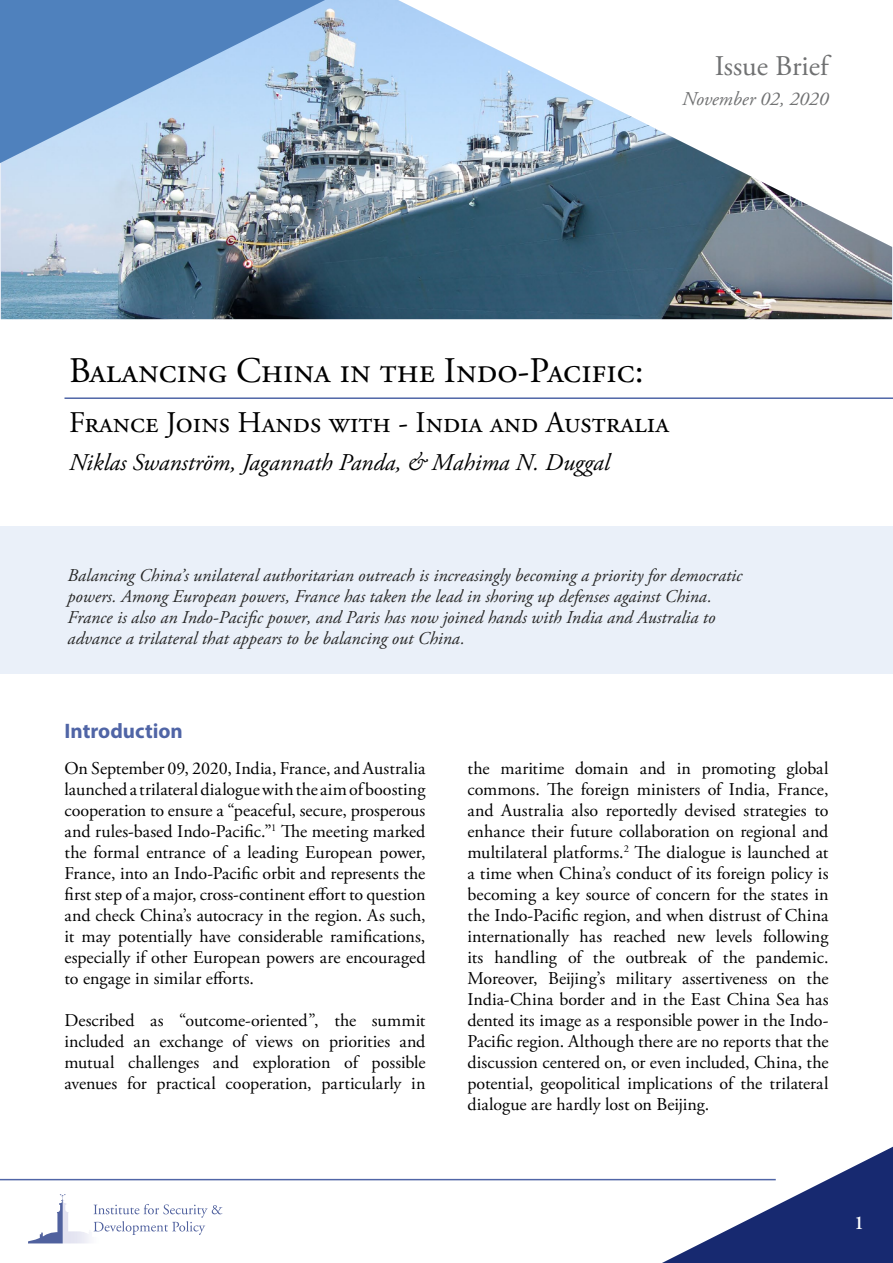
<style>
.page{position:relative;width:893px;height:1263px;background:#fff}
.page>*{position:absolute;margin:0;border:0;box-sizing:border-box;transform-origin:0 0}
.t1{font:36px "Adobe Garamond Pro";color:#000}
.t2{font:30px "Adobe Garamond Pro";color:#000}
.t3{font:28.5px "Adobe Garamond Pro";color:#707172}
.t4{font:italic 24px "Adobe Garamond Pro";color:#000}
.t5{font:700 21px "Myriad Pro";color:#5065a6}
.t6{font:italic 19.5px "Adobe Garamond Pro";color:#707172}
.t7{font:600 19.5px "Adobe Garamond Pro";color:#fff}
.t8{font:18px/21px "Adobe Garamond Pro";color:#000;text-align:justify}
.t9{font:italic 18px/21px "Adobe Garamond Pro";color:#000}
</style>
<div class="page">
<img style="left:1px;top:0;width:891px;height:319px">
<svg style="left:0;top:0;width:350px;height:170px;background:#82a6cf"></svg>
<svg style="left:637px;top:1146px;width:256px;height:117px"></svg>
<hr style="left:0;top:1179px;width:776px;height:1px;background:#5066a7">
<svg style="left:28px;top:1194px;width:38px;height:49px"></svg>
<svg style="left:94px;top:1204px;width:128px;height:31px"></svg>
<div style="left:0;top:526px;width:893px;height:148px;background:#e7eef8"></div>
<hr style="left:64px;top:397px;width:829px;height:2px;background:#5066a7">
<h3 class="t3" style="left:715px;top:49px;width:119px">Issue Brief</h3>
<p class="t6" style="left:682px;top:87px;width:148px">November 02, 2020</p>
<h1 class="t1" style="left:69px;top:349px;width:576px">Balancing China in the Indo-Pacific:</h1>
<h2 class="t2" style="left:69px;top:404px;width:601px">France Joins Hands with - India and Australia</h2>
<h3 class="t4" style="left:69px;top:448px;width:542px">Niklas Swanström, Jagannath Panda, &amp; Mahima N. Duggal</h3>
<p class="t9" style="left:68px;top:565px;width:676px">Balancing China’s unilateral authoritarian outreach is increasingly becoming a priority for democratic powers. Among European powers, France has taken the lead in shoring up defenses against China.<br>France is also an Indo-Pacific power, and Paris has now joined hands with India and Australia to advance a trilateral that appears to be balancing out China.</p>
<p class="t5" style="left:64px;top:717px;width:120px">Introduction</p>
<p class="t8" style="left:64px;top:758px;width:363px">On September 09, 2020, India, France, and Australia launched a trilateral dialogue with the aim of boosting cooperation to ensure a “peaceful, secure, prosperous and rules-based Indo-Pacific.”<sup>1</sup> The meeting marked the formal entrance of a leading European power, France, into an Indo-Pacific orbit and represents the first step of a major, cross-continent effort to question and check China’s autocracy in the region. As such, it may potentially have considerable ramifications, especially if other European powers are encouraged to engage in similar efforts.</p>
<p class="t8" style="left:65px;top:1010px;width:362px">Described as “outcome-oriented”, the summit included an exchange of views on priorities and mutual challenges and exploration of possible avenues for practical cooperation, particularly in</p>
<p class="t8" style="left:467px;top:758px;width:363px">the maritime domain and in promoting global commons. The foreign ministers of India, France, and Australia also reportedly devised strategies to enhance their future collaboration on regional and multilateral platforms.<sup>2</sup> The dialogue is launched at a time when China’s conduct of its foreign policy is becoming a key source of concern for the states in the Indo-Pacific region, and when distrust of China internationally has reached new levels following its handling of the outbreak of the pandemic.<br>Moreover, Beijing’s military assertiveness on the India-China border and in the East China Sea has dented its image as a responsible power in the Indo-Pacific region. Although there are no reports that the discussion centered on, or even included, China, the potential, geopolitical implications of the trilateral dialogue are hardly lost on Beijing.</p>
<p class="t7" style="left:854px;top:1211px;width:11px">1</p>
</div>
